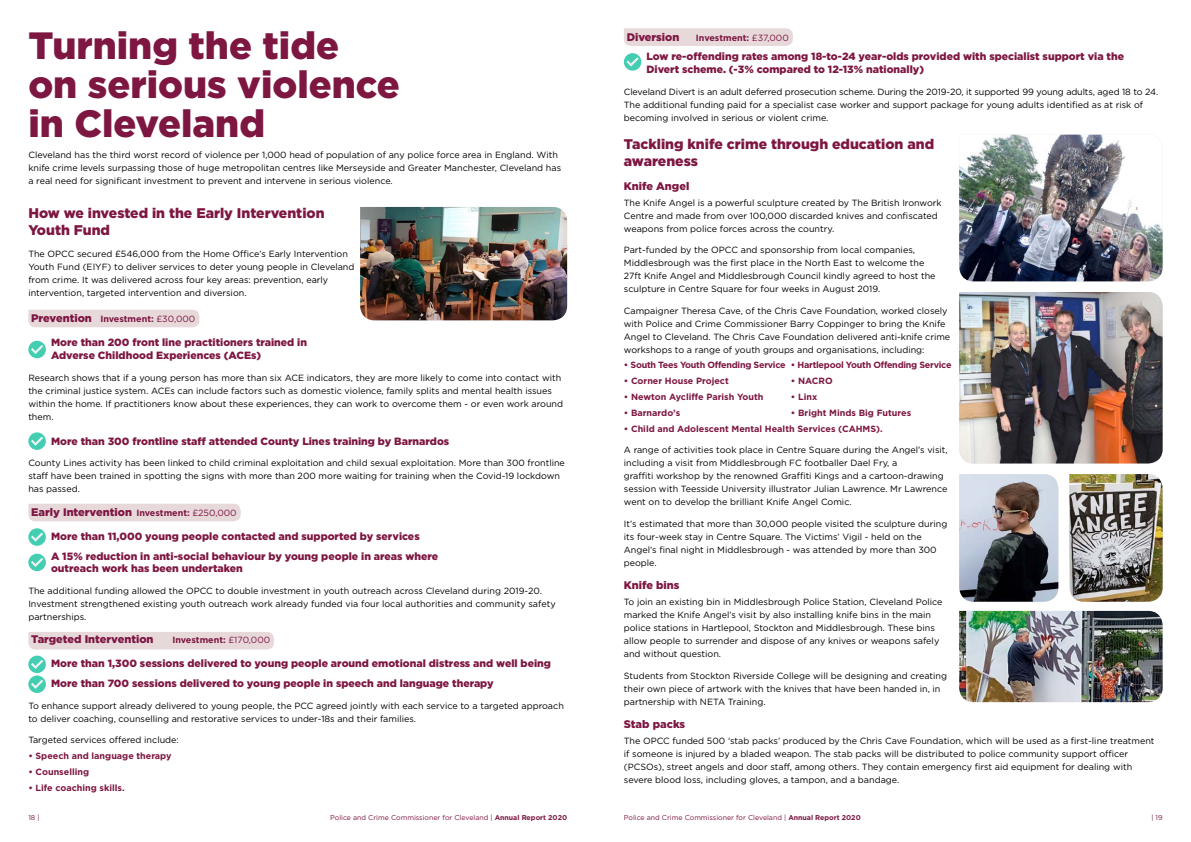
<style>
.page{position:relative;width:1191px;height:842px;background:#fff}
.page>*{position:absolute;margin:0;border:0;box-sizing:border-box;transform-origin:0 0}
.t1{font:900 38px/39px "Gotham";color:#7d1641}
.t2{font:900 14px/17px "Gotham";color:#7d1641}
.t3{font:900 11px "Gotham";color:#7d1641}
.t4{font:900 10.5px/19.6px "Gotham";color:#7d1641}
.t5{font:9px/13px "Gotham";color:#000}
.t6{font:700 9px "Gotham";color:#7d1641}
.t7{font:700 9px "Gotham";letter-spacing:-.03em;color:#7d1641}
.t8{font:7px "Gotham";color:#7d1641}
.s1{font-weight:900;font-size:11px}
.s2{font-weight:400}
.s3{font-weight:700;font-size:9px}
.s4{font-weight:400;font-size:9px}
.s5{font-weight:700}
</style>
<div class="page">
<div style="left:28px;top:310px;width:171px;height:17px;background:#e7d8da"></div>
<div style="left:28px;top:504px;width:213px;height:17px;background:#e7d8da"></div>
<div style="left:28px;top:632px;width:246px;height:17px;background:#e7d8da"></div>
<div style="left:624px;top:28px;width:169px;height:18px;background:#e7d8da"></div>
<div style="left:28px;top:341px;width:18px;height:17px;background:#43cdb1;border-radius:50%"></div>
<svg style="left:31px;top:345px;width:12px;height:9px"></svg>
<svg style="left:28px;top:528px;width:18px;height:18px"></svg>
<svg style="left:31px;top:532px;width:12px;height:10px"></svg>
<div style="left:28px;top:656px;width:18px;height:17px;background:#43cdb1;border-radius:50%"></div>
<svg style="left:31px;top:660px;width:12px;height:9px"></svg>
<div style="left:624px;top:53px;width:17px;height:18px;background:#43cdb1;border-radius:50%"></div>
<svg style="left:626px;top:57px;width:13px;height:10px"></svg>
<svg style="left:28px;top:675px;width:18px;height:18px"></svg>
<svg style="left:31px;top:680px;width:12px;height:9px"></svg>
<div style="left:28px;top:554px;width:18px;height:17px;background:#43cdb1;border-radius:50%"></div>
<svg style="left:31px;top:558px;width:12px;height:9px"></svg>
<svg style="left:28px;top:432px;width:18px;height:18px"></svg>
<svg style="left:31px;top:436px;width:12px;height:10px"></svg>
<img style="left:959px;top:292px;width:203px;height:171px">
<img style="left:959px;top:474px;width:99px;height:128px">
<img style="left:1069px;top:474px;width:93px;height:128px">
<img style="left:959px;top:135px;width:203px;height:146px">
<img style="left:959px;top:611px;width:203px;height:91px">
<img style="left:360px;top:207px;width:207px;height:113px">
<h1 class="t1" style="left:28px;top:25px;width:373px">Turning the tide<br>on serious violence in Cleveland</h1>
<p class="t5" style="left:28px;top:148px;width:534px">Cleveland has the third worst record of violence per 1,000 head of population of any police force area in England. With knife crime levels surpassing those of huge metropolitan centres like Merseyside and Greater Manchester, Cleveland has a real need for significant investment to prevent and intervene in serious violence.</p>
<h2 class="t2" style="left:28px;top:205px;width:298px">How we invested in the Early Intervention<br>Youth Fund</h2>
<p class="t5" style="left:28px;top:247px;width:327px">The OPCC secured £546,000 from the Home Office’s Early Intervention Youth Fund (EIYF) to deliver services to deter young people in Cleveland from crime. It was delivered across four key areas: prevention, early intervention, targeted intervention and diversion.</p>
<p class="t6" style="left:31px;top:314px;width:166px"><span class="s1">Prevention</span> Investment: <span class="s2">£30,000</span></p>
<p class="t4" style="left:51px;top:336px;width:257px;line-height:13px">More than 200 front line practitioners trained in<br>Adverse Childhood Experiences (ACEs)</p>
<p class="t5" style="left:28px;top:371px;width:536px">Research shows that if a young person has more than six ACE indicators, they are more likely to come into contact with the criminal justice system. ACEs can include factors such as domestic violence, family splits and mental health issues within the home. If practitioners know about these experiences, they can work to overcome them - or even work around them.</p>
<p class="t4" style="left:51px;top:431px;width:400px">More than 300 frontline staff attended County Lines training by Barnardos</p>
<p class="t5" style="left:28px;top:457px;width:538px">County Lines activity has been linked to child criminal exploitation and child sexual exploitation. More than 300 frontline staff have been trained in spotting the signs with more than 200 more waiting for training when the Covid-19 lockdown has passed.</p>
<p class="t3" style="left:31px;top:504px;width:207px">Early Intervention <span class="s3">Investment:</span> <span class="s4">£250,000</span></p>
<p class="t4" style="left:51px;top:526px;width:389px">More than 11,000 young people contacted and supported by services<br>A 15% reduction in anti-social behaviour by young people in areas where</p>
<p class="t4" style="left:51px;top:559px;width:193px">outreach work has been undertaken</p>
<p class="t5" style="left:28px;top:584px;width:529px">The additional funding allowed the OPCC to double investment in youth outreach across Cleveland during 2019-20.<br>Investment strengthened existing youth outreach work already funded via four local authorities and community safety partnerships.</p>
<p class="t3" style="left:31px;top:632px;width:124px">Targeted Intervention</p>
<p class="t6" style="left:172px;top:635px;width:99px">Investment: <span class="s2">£170,000</span></p>
<p class="t4" style="left:51px;top:654px;width:501px">More than 1,300 sessions delivered to young people around emotional distress and well being<br>More than 700 sessions delivered to young people in speech and language therapy</p>
<p class="t5" style="left:28px;top:699px;width:537px">To enhance support already delivered to young people, the PCC agreed jointly with each service to a targeted approach to deliver coaching, counselling and restorative services to under-18s and their families.</p>
<p class="t5" style="left:28px;top:733px;width:152px">Targeted services offered include:</p>
<p class="t6" style="left:28px;top:750px;width:145px">• Speech and language therapy</p>
<p class="t6" style="left:28px;top:766px;width:62px">• Counselling</p>
<p class="t6" style="left:28px;top:782px;width:98px">• Life coaching skills.</p>
<p class="t3" style="left:626px;top:29px;width:54px">Diversion</p>
<p class="t6" style="left:696px;top:32px;width:94px">Investment: <span class="s2">£37,000</span></p>
<p class="t4" style="left:646px;top:50px;width:479px;line-height:12.7px">Low re-offending rates among 18-to-24 year-olds provided with specialist support via the<br>Divert scheme. (-3% compared to 12-13% nationally)</p>
<p class="t5" style="left:624px;top:85px;width:536px">Cleveland Divert is an adult deferred prosecution scheme. During the 2019-20, it supported 99 young adults, aged 18 to 24.<br>The additional funding paid for a specialist case worker and support package for young adults identified as at risk of becoming involved in serious or violent crime.</p>
<h2 class="t2" style="left:624px;top:136px;width:312px">Tackling knife crime through education and awareness</h2>
<p class="t3" style="left:624px;top:178px;width:67px">Knife Angel</p>
<p class="t5" style="left:624px;top:196px;width:319px">The Knife Angel is a powerful sculpture created by The British Ironwork<br>Centre and made from over 100,000 discarded knives and confiscated weapons from police forces across the country.</p>
<p class="t5" style="left:624px;top:243px;width:313px">Part-funded by the OPCC and sponsorship from local companies, Middlesbrough was the first place in the North East to welcome the 27ft Knife Angel and Middlesbrough Council kindly agreed to host the sculpture in Centre Square for four weeks in August 2019.</p>
<p class="t5" style="left:624px;top:304px;width:328px">Campaigner Theresa Cave, of the Chris Cave Foundation, worked closely with Police and Crime Commissioner Barry Coppinger to bring the Knife Angel to Cleveland. The Chris Cave Foundation delivered anti-knife crime workshops to a range of youth groups and organisations, including:</p>
<p class="t7" style="left:624px;top:360px;width:329px">• South Tees Youth Offending Service • Hartlepool Youth Offending Service</p>
<p class="t6" style="left:624px;top:376px;width:106px">• Corner House Project</p>
<p class="t6" style="left:791px;top:376px;width:43px">• NACRO</p>
<p class="t6" style="left:624px;top:392px;width:141px">• Newton Aycliffe Parish Youth</p>
<p class="t6" style="left:791px;top:392px;width:28px">• Linx</p>
<p class="t6" style="left:624px;top:407px;width:58px">• Barnardo’s</p>
<p class="t6" style="left:791px;top:407px;width:122px">• Bright Minds Big Futures</p>
<p class="t6" style="left:624px;top:423px;width:260px">• Child and Adolescent Mental Health Services (CAHMS).</p>
<p class="t5" style="left:624px;top:443px;width:325px">A range of activities took place in Centre Square during the Angel’s visit, including a visit from Middlesbrough FC footballer Dael Fry, a<br>graffiti workshop by the renowned Graffiti Kings and a cartoon-drawing session with Teesside University illustrator Julian Lawrence. Mr Lawrence went on to develop the brilliant Knife Angel Comic.</p>
<p class="t5" style="left:624px;top:517px;width:325px">It’s estimated that more than 30,000 people visited the sculpture during its four-week stay in Centre Square. The Victims’ Vigil - held on the Angel’s final night in Middlesbrough - was attended by more than 300 people.</p>
<p class="t3" style="left:624px;top:578px;width:57px">Knife bins</p>
<p class="t5" style="left:624px;top:595px;width:320px">To join an existing bin in Middlesbrough Police Station, Cleveland Police marked the Knife Angel’s visit by also installing knife bins in the main police stations in Hartlepool, Stockton and Middlesbrough. These bins allow people to surrender and dispose of any knives or weapons safely and without question.</p>
<p class="t5" style="left:624px;top:669px;width:325px">Students from Stockton Riverside College will be designing and creating their own piece of artwork with the knives that have been handed in, in partnership with NETA Training.</p>
<p class="t3" style="left:624px;top:717px;width:63px">Stab packs</p>
<p class="t5" style="left:624px;top:734px;width:532px">The OPCC funded 500 ‘stab packs’ produced by the Chris Cave Foundation, which will be used as a first-line treatment if someone is injured by a bladed weapon. The stab packs will be distributed to police community support officer (PCSOs), street angels and door staff, among others. They contain emergency first aid equipment for dealing with severe blood loss, including gloves, a tampon, and a bandage.</p>
<p class="t8" style="left:28px;top:813px;width:13px">18 |</p>
<p class="t8" style="left:330px;top:813px;width:238px">Police and Crime Commissioner for Cleveland | <span class="s5">Annual Report 2020</span></p>
<p class="t8" style="left:624px;top:813px;width:238px">Police and Crime Commissioner for Cleveland | <span class="s5">Annual Report 2020</span></p>
<p class="t8" style="left:1151px;top:813px;width:13px">| 19</p>
</div>
